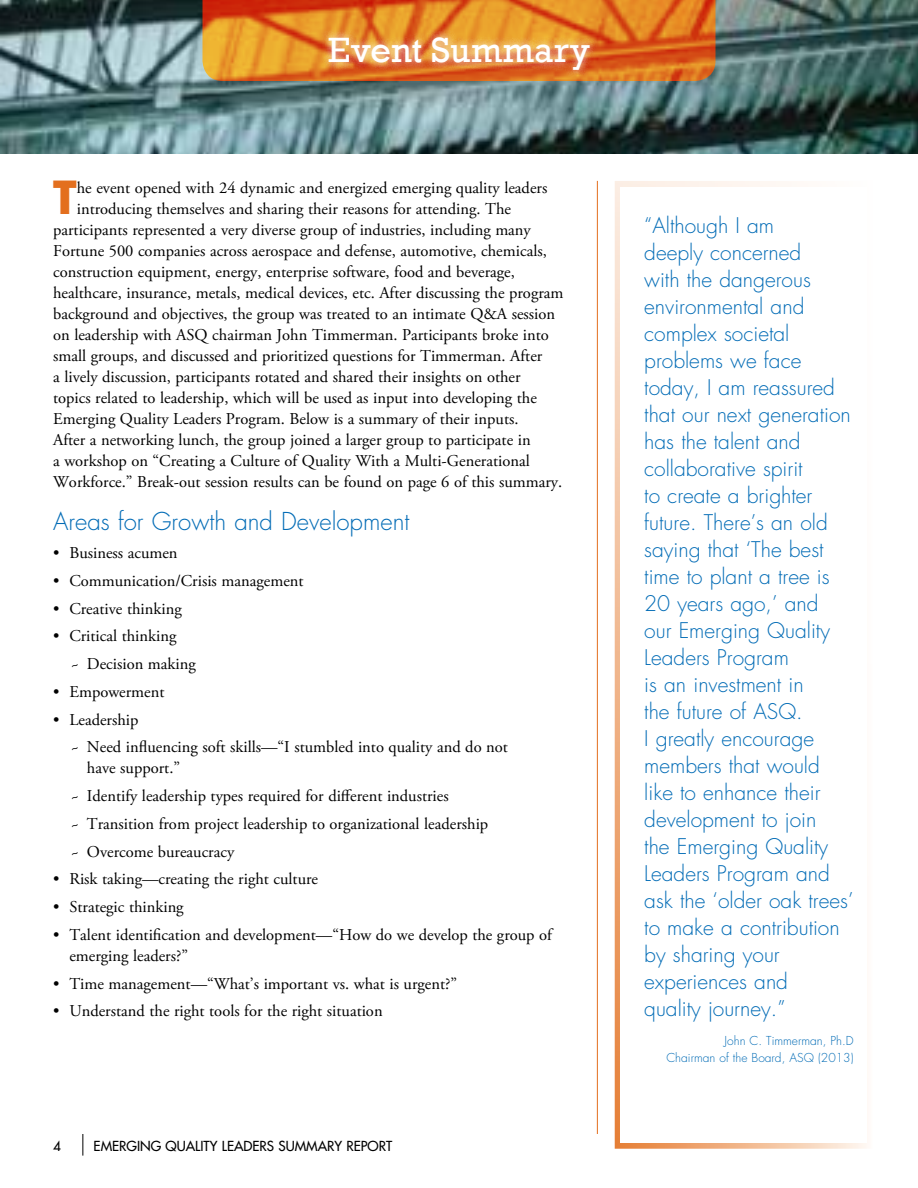
<style>
.page{position:relative;width:918px;height:1188px;background:#fff}
.page>*{position:absolute;margin:0;border:0;box-sizing:border-box;transform-origin:0 0}
.t1{font:700 44.4px "Futura Std";color:#e36f1e}
.t2{font:36px "Rockwell";letter-spacing:.01em;color:#fff}
.t3{font:300 24px "Futura Std";color:#036cb6}
.t4{font:300 21px/27px "Futura Std";color:#036cb6}
.t5{font:16.5px/27.8px "Adobe Garamond Pro";color:#000}
.t6{font:500 13.5px "Futura Std";color:#000}
.t7{font:300 12px/16.5px "Futura Std";color:#036cb6;text-align:right}
</style>
<div class="page">
<svg style="left:82px;top:1134px;width:1px;height:22px"></svg>
<img style="left:0;top:0;width:918px;height:153px">
<svg style="left:202px;top:0;width:514px;height:81px"></svg>
<div style="left:320px;top:29px;width:278px;height:49px;background:#fff;opacity:.83"></div>
<hr style="left:597px;top:181px;width:1px;height:953px;background:#e36f1e">
<div style="left:615px;top:181px;width:258px;height:968px;background:#fff;border:12px solid #fff"></div>
<h2 class="t2" style="left:328px;top:29px;width:264px">Event Summary</h2>
<h1 class="t1" style="left:53px;top:168px;width:25px">T</h1>
<p class="t5" style="left:77px;top:174px;width:472px">he event opened with 24 dynamic and energized emerging quality leaders</p>
<p class="t5" style="left:77px;top:195px;width:436px">introducing themselves and sharing their reasons for attending. The</p>
<p class="t5" style="left:53px;top:216px;width:479px">participants represented a very diverse group of industries, including many</p>
<p class="t5" style="left:53px;top:237px;width:495px">Fortune 500 companies across aerospace and defense, automotive, chemicals,</p>
<p class="t5" style="left:53px;top:258px;width:463px">construction equipment, energy, enterprise software, food and beverage,</p>
<p class="t5" style="left:53px;top:279px;width:512px">healthcare, insurance, metals, medical devices, etc. After discussing the program</p>
<p class="t5" style="left:53px;top:300px;width:504px">background and objectives, the group was treated to an intimate Q&amp;A session</p>
<p class="t5" style="left:53px;top:321px;width:497px">on leadership with ASQ chairman John Timmerman. Participants broke into</p>
<p class="t5" style="left:53px;top:342px;width:491px">small groups, and discussed and prioritized questions for Timmerman. After</p>
<p class="t5" style="left:53px;top:363px;width:469px">a lively discussion, participants rotated and shared their insights on other</p>
<p class="t5" style="left:53px;top:384px;width:485px">topics related to leadership, which will be used as input into developing the</p>
<p class="t5" style="left:53px;top:405px;width:467px">Emerging Quality Leaders Program. Below is a summary of their inputs.</p>
<p class="t5" style="left:53px;top:426px;width:479px">After a networking lunch, the group joined a larger group to participate in</p>
<p class="t5" style="left:53px;top:447px;width:478px">a workshop on “Creating a Culture of Quality With a Multi-Generational</p>
<p class="t5" style="left:53px;top:468px;width:511px">Workforce.” Break-out session results can be found on page 6 of this summary.</p>
<h3 class="t3" style="left:53px;top:507px;width:358px">Areas for Growth and Development</h3>
<p class="t5" style="left:53px;top:540px;width:126px">• Business acumen</p>
<p class="t5" style="left:53px;top:567px;width:252px">• Communication/Crisis management</p>
<p class="t5" style="left:53px;top:595px;width:130px">• Creative thinking</p>
<p class="t5" style="left:71px;top:623px;width:127px;text-indent:-18px">• Critical thinking<br>~ Decision making</p>
<p class="t5" style="left:53px;top:678px;width:113px">• Empowerment</p>
<p class="t5" style="left:71px;top:706px;width:439px;text-indent:-18px">• Leadership<br>~ Need influencing soft skills—“I stumbled into quality and do not</p>
<p class="t5" style="left:71px;top:755px;width:419px;text-indent:16px">have support.”<br>~ Identify leadership types required for different industries<br>~ Transition from project leadership to organizational leadership ~ Overcome bureaucracy</p>
<p class="t5" style="left:53px;top:866px;width:266px">• Risk taking—creating the right culture</p>
<p class="t5" style="left:53px;top:894px;width:132px">• Strategic thinking</p>
<p class="t5" style="left:69px;top:925px;width:484px;line-height:21px;text-indent:-16px">• Talent identification and development—“How do we develop the group of emerging leaders?”</p>
<p class="t5" style="left:53px;top:970px;width:405px">• Time management—“What’s important vs. what is urgent?”</p>
<p class="t5" style="left:53px;top:998px;width:331px">• Understand the right tools for the right situation</p>
<p class="t6" style="left:53px;top:1137px;width:9px">4</p>
<p class="t6" style="left:94px;top:1137px;width:300px">EMERGING QUALITY LEADERS SUMMARY REPORT</p>
<p class="t4" style="left:644px;top:212px;width:211px">“Although I am<br>deeply concerned<br>with the dangerous environmental and complex societal problems we face today, I am reassured that our next generation has the talent and collaborative spirit<br>to create a brighter future. There’s an old saying that ‘The best time to plant a tree is<br>20 years ago,’ and<br>our Emerging Quality<br>Leaders Program<br>is an investment in<br>the future of ASQ.<br>I greatly encourage members that would like to enhance their development to join<br>the Emerging Quality<br>Leaders Program and ask the ‘older oak trees’ to make a contribution by sharing your experiences and<br>quality journey.”</p>
<p class="t7" style="left:666px;top:1033px;width:189px">John C. Timmerman, Ph.D<br>Chairman of the Board, ASQ (2013)</p>
</div>
